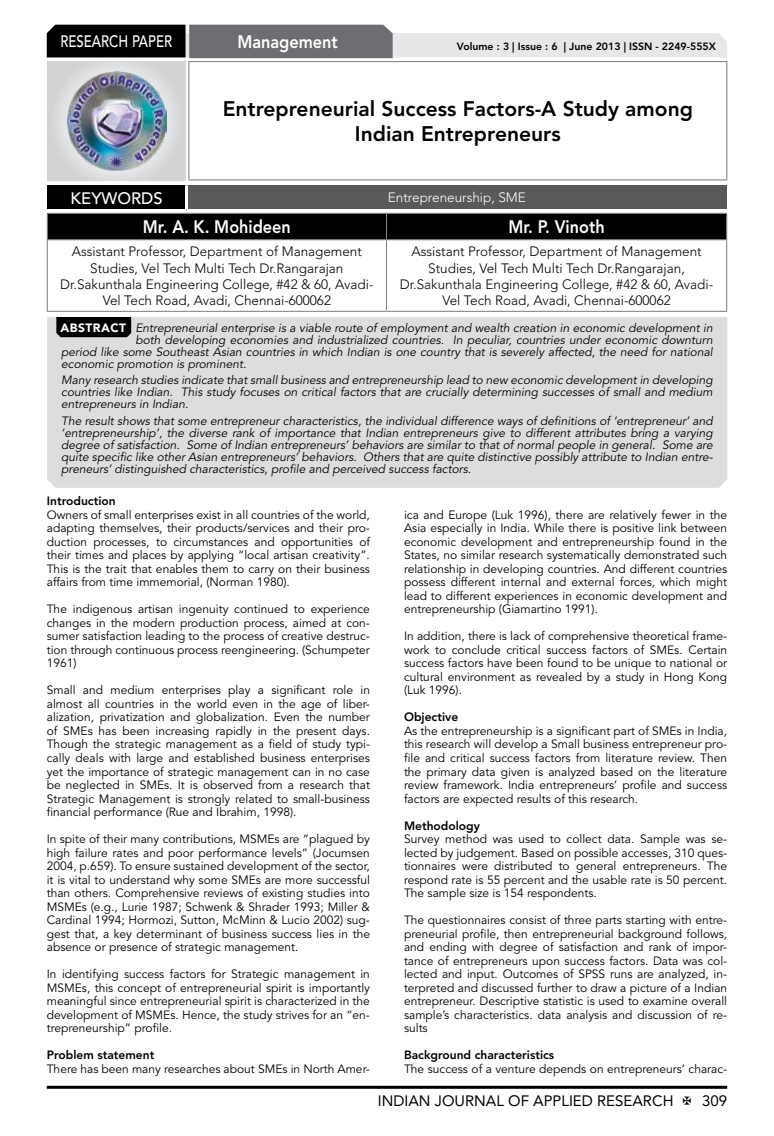
<style>
.page{position:relative;width:774px;height:1136px;background:#fff}
.page>*{position:absolute;margin:0;border:0;box-sizing:border-box;transform-origin:0 0}
.t1{font:800 21px/25.2px "Avenir LT Std";color:#000;text-align:center}
.t2{font:800 18px "Avenir LT Std";color:#fff;scale:.9 1}
.t3{font:500 16.5px "Avenir LT Std";color:#fff;scale:.8 1}
.t4{font:500 16.5px "Avenir LT Std";color:#fff}
.t5{font:15px "Avenir LT Std";color:#000}
.t6{font:300 13.5px/16.2px "Avenir LT Std";color:#000;text-align:center}
.t7{font:300 13.5px "Avenir LT Std";color:#fff}
.t8{font:12px/13.5px "Avenir LT Std";color:#000;text-align:justify}
.t9{font:italic 12px/12px "Avenir LT Std";color:#000;text-align:justify}
.t10{font:800 12px "Avenir LT Std";color:#000}
.t11{font:800 10.5px "Avenir LT Std";color:#000}
.s1{font-weight:900;font-style:normal;color:#fff}
</style>
<div class="page">
<hr style="left:47px;top:1085px;width:680px;height:3px;background:#000">
<div style="left:48px;top:62px;width:137px;height:118px;background:linear-gradient(to right,#d9dadb,#d9dadb)"></div>
<img style="left:68px;top:71px;width:99px;height:100px">
<svg style="left:47px;top:25px;width:680px;height:33px;background:#979899"></svg>
<hr style="left:188px;top:61px;width:539px;height:1px;background:#808285">
<hr style="left:188px;top:62px;width:1px;height:117px;background:#808285">
<hr style="left:726px;top:62px;width:1px;height:117px;background:#808285">
<hr style="left:188px;top:179px;width:539px;height:1px;background:#808285">
<div style="left:47px;top:213px;width:680px;height:26px;background:#000"></div>
<hr style="left:47px;top:239px;width:339px;height:1px;background:#808285">
<hr style="left:47px;top:240px;width:1px;height:71px;background:#808285">
<hr style="left:386px;top:239px;width:341px;height:1px;background:#808285">
<hr style="left:386px;top:240px;width:1px;height:71px;background:#808285">
<hr style="left:726px;top:240px;width:1px;height:71px;background:#808285">
<hr style="left:47px;top:311px;width:339px;height:1px;background:#808285">
<hr style="left:386px;top:311px;width:341px;height:1px;background:#808285">
<div style="left:47px;top:185px;width:139px;height:25px;background:#000"></div>
<div style="left:186px;top:185px;width:541px;height:25px;background:#58595b"></div>
<hr style="left:185px;top:185px;width:3px;height:24px;background:#fff">
<hr style="left:47px;top:209px;width:139px;height:3px;background:#fff">
<hr style="left:186px;top:209px;width:541px;height:3px;background:#fff">
<div style="left:47px;top:317px;width:680px;height:171px;background:#dcddde"></div>
<svg style="left:56px;top:317px;width:75px;height:20px"></svg>
<h3 class="t3" style="left:60px;top:32px;width:139px">RESEARCH PAPER</h3>
<h2 class="t2" style="left:237px;top:31px;width:113px">Management</h2>
<p class="t11" style="left:457px;top:41px;width:261px">Volume : 3 | Issue : 6 | June 2013 | ISSN - 2249-555X</p>
<h1 class="t1" style="left:223px;top:96px;width:472px">Entrepreneurial Success Factors-A Study among<br>Indian Entrepreneurs</h1>
<h3 class="t4" style="left:71px;top:189px;width:94px">KEYWORDS</h3>
<p class="t7" style="left:388px;top:189px;width:140px">Entrepreneurship, SME</p>
<h2 class="t2" style="left:143px;top:216px;width:166px">Mr. A. K. Mohideen</h2>
<h2 class="t2" style="left:508px;top:216px;width:108px">Mr. P. Vinoth</h2>
<p class="t6" style="left:60px;top:243px;width:315px">Assistant Professor, Department of Management Studies, Vel Tech Multi Tech Dr.Rangarajan Dr.Sakunthala Engineering College, #42 &amp; 60, Avadi-Vel Tech Road, Avadi, Chennai-600062</p>
<p class="t6" style="left:400px;top:243px;width:315px">Assistant Professor, Department of Management Studies, Vel Tech Multi Tech Dr.Rangarajan, Dr.Sakunthala Engineering College, #42 &amp; 60, Avadi-Vel Tech Road, Avadi, Chennai-600062</p>
<p class="t9" style="left:61px;top:322px;width:654px"><span class="s1">ABSTRACT</span> Entrepreneurial enterprise is a viable route of employment and wealth creation in economic development in</p>
<p class="t9" style="left:135px;top:334px;width:579px">both developing economies and industrialized countries. In peculiar, countries under economic downturn</p>
<p class="t9" style="left:61px;top:346px;width:653px">period like some Southeast Asian countries in which Indian is one country that is severely affected, the need for national</p>
<p class="t9" style="left:61px;top:358px;width:187px">economic promotion is prominent.</p>
<p class="t9" style="left:61px;top:374px;width:653px">Many research studies indicate that small business and entrepreneurship lead to new economic development in developing countries like Indian. This study focuses on critical factors that are crucially determining successes of small and medium entrepreneurs in Indian.</p>
<p class="t9" style="left:61px;top:414px;width:653px">The result shows that some entrepreneur characteristics, the individual difference ways of definitions of ‘entrepreneur’ and ‘entrepreneurship’, the diverse rank of importance that Indian entrepreneurs give to different attributes bring a varying degree of satisfaction. Some of Indian entrepreneurs’ behaviors are similar to that of normal people in general. Some are quite specific like other Asian entrepreneurs’ behaviors. Others that are quite distinctive possibly attribute to Indian entre&shy;preneurs’ distinguished characteristics, profile and perceived success factors.</p>
<p class="t10" style="left:47px;top:494px;width:70px">Introduction</p>
<p class="t8" style="left:47px;top:508px;width:325px">Owners of small enterprises exist in all countries of the world, adapting themselves, their products/services and their pro&shy;duction processes, to circumstances and opportunities of their times and places by applying “local artisan creativity”.<br>This is the trait that enables them to carry on their business affairs from time immemorial, (Norman 1980).</p>
<p class="t8" style="left:47px;top:602px;width:325px">The indigenous artisan ingenuity continued to experience changes in the modern production process, aimed at con&shy;sumer satisfaction leading to the process of creative destruc&shy;tion through continuous process reengineering. (Schumpeter 1961)</p>
<p class="t8" style="left:47px;top:683px;width:325px">Small and medium enterprises play a significant role in almost all countries in the world even in the age of liber&shy;alization, privatization and globalization. Even the number of SMEs has been increasing rapidly in the present days.<br>Though the strategic management as a field of study typi&shy;cally deals with large and established business enterprises yet the importance of strategic management can in no case be neglected in SMEs. It is observed from a research that Strategic Management is strongly related to small-business financial performance (Rue and Ibrahim, 1998).</p>
<p class="t8" style="left:47px;top:832px;width:325px">In spite of their many contributions, MSMEs are “plagued by high failure rates and poor performance levels” (Jocumsen 2004, p.659). To ensure sustained development of the sector, it is vital to understand why some SMEs are more successful than others. Comprehensive reviews of existing studies into MSMEs (e.g., Lurie 1987; Schwenk &amp; Shrader 1993; Miller &amp; Cardinal 1994; Hormozi, Sutton, McMinn &amp; Lucio 2002) sug&shy;gest that, a key determinant of business success lies in the absence or presence of strategic management.</p>
<p class="t8" style="left:47px;top:967px;width:325px">In identifying success factors for Strategic management in MSMEs, this concept of entrepreneurial spirit is importantly meaningful since entrepreneurial spirit is characterized in the development of MSMEs. Hence, the study strives for an “en&shy;trepreneurship” profile.</p>
<p class="t10" style="left:47px;top:1047px;width:109px">Problem statement</p>
<p class="t8" style="left:47px;top:1061px;width:325px">There has been many researches about SMEs in North Amer-</p>
<p class="t8" style="left:404px;top:508px;width:325px">ica and Europe (Luk 1996), there are relatively fewer in the Asia especially in India. While there is positive link between economic development and entrepreneurship found in the States, no similar research systematically demonstrated such relationship in developing countries. And different countries possess different internal and external forces, which might lead to different experiences in economic development and entrepreneurship (Giamartino 1991).</p>
<p class="t8" style="left:404px;top:629px;width:325px">In addition, there is lack of comprehensive theoretical frame&shy;work to conclude critical success factors of SMEs. Certain success factors have been found to be unique to national or cultural environment as revealed by a study in Hong Kong (Luk 1996).</p>
<p class="t10" style="left:404px;top:710px;width:56px">Objective</p>
<p class="t8" style="left:404px;top:724px;width:325px">As the entrepreneurship is a significant part of SMEs in India, this research will develop a Small business entrepreneur pro&shy;file and critical success factors from literature review. Then the primary data given is analyzed based on the literature review framework. India entrepreneurs’ profile and success factors are expected results of this research.</p>
<p class="t10" style="left:404px;top:818px;width:77px">Methodology</p>
<p class="t8" style="left:404px;top:832px;width:325px">Survey method was used to collect data. Sample was se&shy;lected by judgement. Based on possible accesses, 310 ques&shy;tionnaires were distributed to general entrepreneurs. The respond rate is 55 percent and the usable rate is 50 percent.<br>The sample size is 154 respondents.</p>
<p class="t8" style="left:404px;top:913px;width:325px">The questionnaires consist of three parts starting with entre&shy;preneurial profile, then entrepreneurial background follows, and ending with degree of satisfaction and rank of impor&shy;tance of entrepreneurs upon success factors. Data was col&shy;lected and input. Outcomes of SPSS runs are analyzed, in&shy;terpreted and discussed further to draw a picture of a Indian entrepreneur. Descriptive statistic is used to examine overall sample’s characteristics. data analysis and discussion of re&shy;sults</p>
<p class="t10" style="left:404px;top:1047px;width:152px">Background characteristics</p>
<p class="t8" style="left:404px;top:1061px;width:325px">The success of a venture depends on entrepreneurs’ charac-</p>
<p class="t5" style="left:378px;top:1091px;width:297px">INDIAN JOURNAL OF APPLIED RESEARCH</p>
<p class="t5" style="left:702px;top:1091px;width:27px">309</p>
</div>
